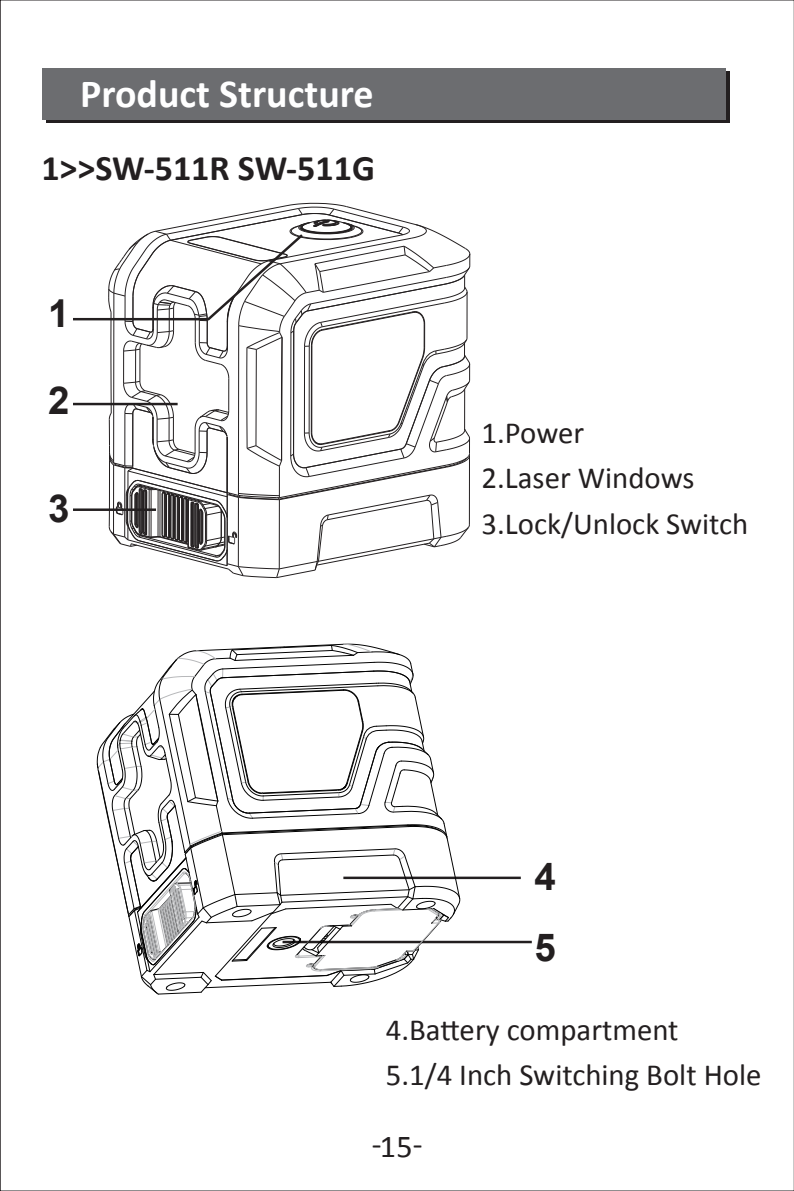
<style>
.page{position:relative;width:794px;height:1191px;background:#fff}
.page>*{position:absolute;margin:0;border:0;box-sizing:border-box;transform-origin:0 0}
.t1{font:700 39.9px "Calibri";color:#fff}
.t2{font:700 38.5px/70.7px "Arial";color:#231f20}
.t3{font:700 36.05px "Calibri";color:#231f20}
.t4{font:31.85px "Calibri";color:#231f20}
.t5{font:30.8px/45.5px "Calibri";color:#231f20}
</style>
<div class="page">
<svg style="left:46px;top:71px;width:683px;height:51px;background:#393738"></svg>
<div style="left:43px;top:68px;width:683px;height:51px;background:#6c6d70"></div>
<hr style="left:343px;top:876px;width:178px;height:3px;background:#231f20">
<hr style="left:282px;top:940px;width:250px;height:3px;background:#231f20">
<svg style="left:73px;top:202px;width:397px;height:376px"></svg>
<svg style="left:96px;top:643px;width:364px;height:352px"></svg>
<p class="t1" style="left:80px;top:69px;width:295px">Product Structure</p>
<p class="t3" style="left:41px;top:145px;width:335px">1&gt;&gt;SW-511R SW-511G</p>
<p class="t2" style="left:48px;top:279px;width:23px">1</p>
<p class="t2" style="left:48px;top:367px;width:23px">2</p>
<p class="t2" style="left:48px;top:474px;width:23px">3</p>
<p class="t5" style="left:481px;top:410px;width:268px">1.Power<br>2.Laser Windows<br>3.Lock/Unlock Switch</p>
<p class="t2" style="left:534px;top:842px;width:23px">4<br>5</p>
<p class="t5" style="left:386px;top:1007px;width:377px">4.Battery compartment<br>5.1/4 Inch Switching Bolt Hole</p>
<p class="t4" style="left:372px;top:1126px;width:52px">-15-</p>
</div>
